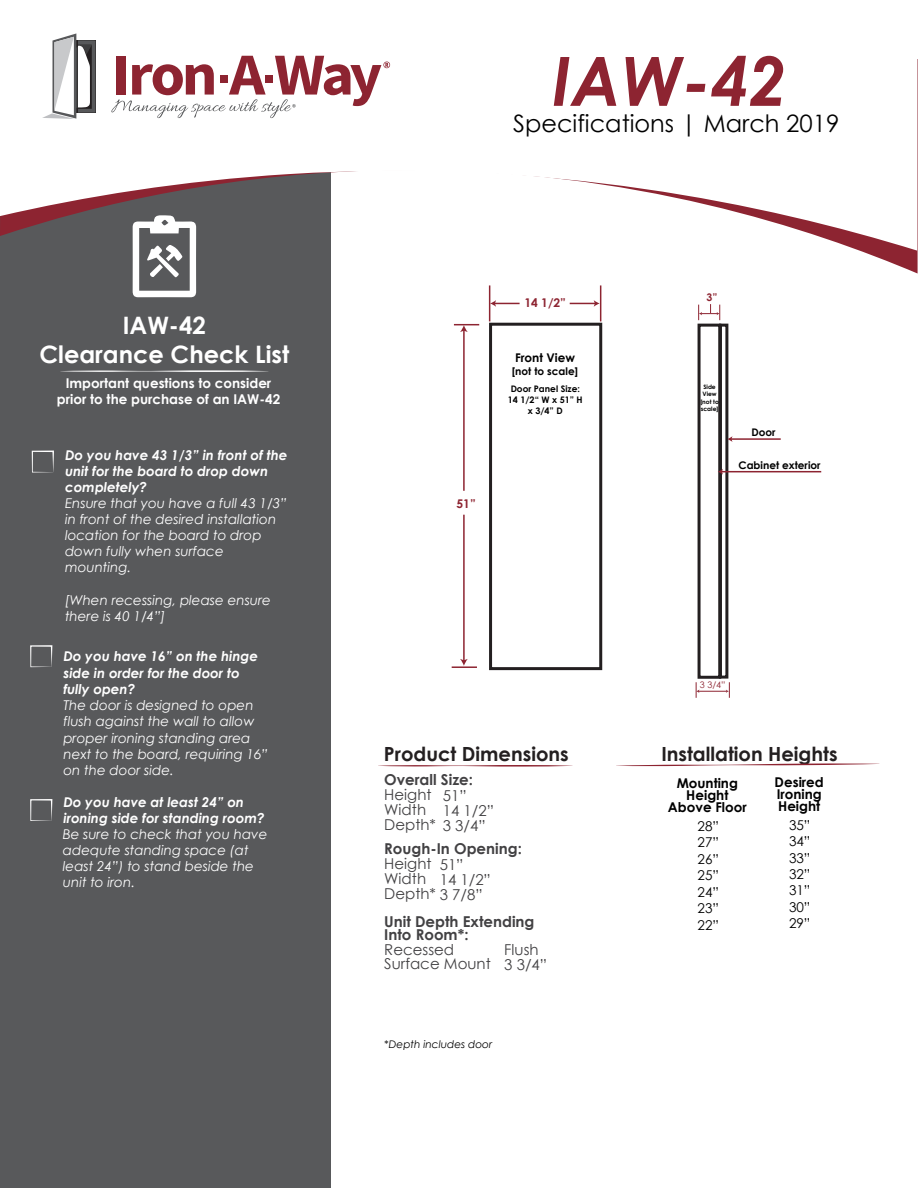
<style>
.page{position:relative;width:918px;height:1188px;background:#fff}
.page>*{position:absolute;margin:0;border:0;box-sizing:border-box;transform-origin:0 0}
.t1{font:700 24px/28.8px "Century Gothic";color:#fff;text-align:center}
.t2{font:24px "Century Gothic";color:#000}
.t3{font:700 19.5px "Century Gothic";color:#231f20}
.t4{font:15px/15px "Century Gothic";color:#424143}
.t5{font:700 15px/13.5px "Century Gothic";color:#424143}
.t6{font:italic 13.5px/16.2px "Century Gothic";color:#fff}
.t7{font:italic 700 13.5px/16.2px "Century Gothic";color:#fff}
.t8{font:700 13.5px/16.2px "Century Gothic";color:#fff;text-align:center}
.t9{font:700 13.5px/12px "Century Gothic";color:#000;text-align:center}
.t10{font:13.5px/16.5px "Century Gothic";color:#000;text-align:justify}
.t11{font:700 12px "Century Gothic";color:#8d2431}
.t12{font:700 12px "Century Gothic";color:#000}
.t13{font:700 10.5px "Century Gothic";color:#000}
.t14{font:italic 10.5px "Century Gothic";color:#000}
.t15{font:700 10.5px "Century Gothic";color:#8d2431}
.t16{font:700 9px/10.8px "Century Gothic";color:#000;text-align:center}
.t17{font:9px "Century Gothic";color:#8d2431}
.t18{font:700 6px/7.2px "Century Gothic";color:#000;text-align:center}
</style>
<div class="page">
<div style="left:0;top:93px;width:331px;height:1095px;background:#58595b"></div>
<div style="left:489px;top:323px;width:113px;height:347px;border:3px solid #231f20"></div>
<hr style="left:600px;top:285px;width:1px;height:36px;background:#8d2431">
<hr style="left:452px;top:666px;width:25px;height:2px;background:#8d2431">
<hr style="left:463px;top:330px;width:2px;height:161px;background:#8d2431">
<svg style="left:454px;top:324px;width:25px;height:8px"></svg>
<hr style="left:463px;top:515px;width:2px;height:146px;background:#8d2431">
<svg style="left:460px;top:659px;width:8px;height:7px"></svg>
<div style="left:698px;top:324px;width:23px;height:355px;border:3px solid #231f20"></div>
<div style="left:719px;top:324px;width:9px;height:355px;border:3px solid #231f20"></div>
<svg style="left:378px;top:765px;width:195px;height:2px"></svg>
<svg style="left:616px;top:763px;width:263px;height:3px"></svg>
<hr style="left:489px;top:285px;width:1px;height:36px;background:#8d2431">
<svg style="left:570px;top:300px;width:30px;height:7px"></svg>
<svg style="left:490px;top:300px;width:30px;height:7px"></svg>
<svg style="left:696px;top:682px;width:34px;height:16px"></svg>
<hr style="left:731px;top:438px;width:50px;height:2px;background:#8d2431">
<svg style="left:727px;top:436px;width:5px;height:6px"></svg>
<hr style="left:721px;top:471px;width:100px;height:1px;background:#8d2431">
<svg style="left:718px;top:469px;width:5px;height:6px"></svg>
<svg style="left:698px;top:304px;width:22px;height:16px"></svg>
<svg style="left:60px;top:370px;width:208px;height:2px"></svg>
<svg style="left:32px;top:451px;width:22px;height:22px"></svg>
<svg style="left:30px;top:645px;width:22px;height:22px"></svg>
<svg style="left:30px;top:799px;width:22px;height:22px"></svg>
<svg style="left:133px;top:274px;width:63px;height:23px"></svg>
<svg style="left:132px;top:59px;width:786px;height:215px"></svg>
<svg style="left:0;top:57px;width:917px;height:194px"></svg>
<svg style="left:42px;top:33px;width:54px;height:86px"></svg>
<svg style="left:110px;top:56px;width:280px;height:62px"></svg>
<svg style="left:554px;top:57px;width:62px;height:49px"></svg>
<svg style="left:626px;top:57px;width:79px;height:49px"></svg>
<svg style="left:711px;top:56px;width:72px;height:50px"></svg>
<h1 class="t1" style="left:40px;top:310px;width:251px">IAW-42<br>Clearance Check List</h1>
<p class="t8" style="left:57px;top:375px;width:225px">Important questions to consider prior to the purchase of an IAW-42</p>
<p class="t7" style="left:65px;top:446px;width:224px">Do you have 43 1/3” in front of the unit for the board to drop down completely?</p>
<p class="t6" style="left:65px;top:494px;width:223px">Ensure that you have a full 43 1/3” in front of the desired installation location for the board to drop down fully when surface mounting.</p>
<p class="t6" style="left:65px;top:592px;width:207px">[When recessing, please ensure there is 40 1/4”]</p>
<p class="t7" style="left:63px;top:648px;width:196px">Do you have 16” on the hinge side in order for the door to fully open?</p>
<p class="t6" style="left:63px;top:697px;width:206px">The door is designed to open flush against the wall to allow proper ironing standing area next to the board, requiring 16” on the door side.</p>
<p class="t7" style="left:63px;top:794px;width:203px">Do you have at least 24” on ironing side for standing room?</p>
<p class="t6" style="left:63px;top:826px;width:206px">Be sure to check that you have adequte standing space (at least 24”) to stand beside the unit to iron.</p>
<h1 class="t2" style="left:513px;top:107px;width:328px">Specifications | March 2019</h1>
<p class="t11" style="left:524px;top:294px;width:43px">14 1/2”</p>
<p class="t11" style="left:457px;top:494px;width:21px">51”</p>
<p class="t12" style="left:515px;top:349px;width:61px">Front View</p>
<p class="t13" style="left:512px;top:363px;width:68px">[not to scale]</p>
<p class="t16" style="left:508px;top:383px;width:76px">Door Panel Size:<br>14 1/2“ W x 51” H x 3/4” D</p>
<h2 class="t3" style="left:384px;top:739px;width:186px">Product Dimensions</h2>
<p class="t5" style="left:384px;top:772px;width:90px">Overall Size:</p>
<p class="t4" style="left:384px;top:787px;width:103px">Height<br>Width<br>Depth* 3 3/4”</p>
<p class="t4" style="left:443px;top:788px;width:53px">51”<br>14 1/2”</p>
<p class="t5" style="left:384px;top:841px;width:139px">Rough-In Opening:</p>
<p class="t4" style="left:384px;top:855px;width:100px">Height<br>Width<br>Depth* 3 7/8”</p>
<p class="t5" style="left:384px;top:914px;width:152px">Unit Depth Extending<br>Into Room*:</p>
<p class="t4" style="left:384px;top:943px;width:108px;line-height:13.5px">Recessed<br>Surface Mount</p>
<p class="t4" style="left:440px;top:857px;width:53px">51”<br>14 1/2”</p>
<p class="t4" style="left:504px;top:942px;width:44px">Flush<br>3 3/4”</p>
<p class="t14" style="left:384px;top:1037px;width:110px">*Depth includes door</p>
<p class="t15" style="left:707px;top:289px;width:12px">3”</p>
<p class="t18" style="left:700px;top:383px;width:20px">Side<br>View [not to scale]</p>
<p class="t13" style="left:751px;top:425px;width:26px">Door</p>
<p class="t13" style="left:739px;top:457px;width:84px">Cabinet exterior</p>
<p class="t17" style="left:700px;top:679px;width:27px">3 3/4”</p>
<h2 class="t3" style="left:661px;top:739px;width:178px">Installation Heights</h2>
<p class="t9" style="left:668px;top:777px;width:80px">Mounting<br>Height<br>Above Floor</p>
<p class="t9" style="left:775px;top:776px;width:51px;text-align:left">Desired<br>Ironing<br>Height</p>
<p class="t10" style="left:698px;top:817px;width:23px">28” 27” 26” 25” 24” 23” 22”</p>
<p class="t10" style="left:789px;top:816px;width:23px">35” 34” 33” 32” 31” 30” 29”</p>
</div>
